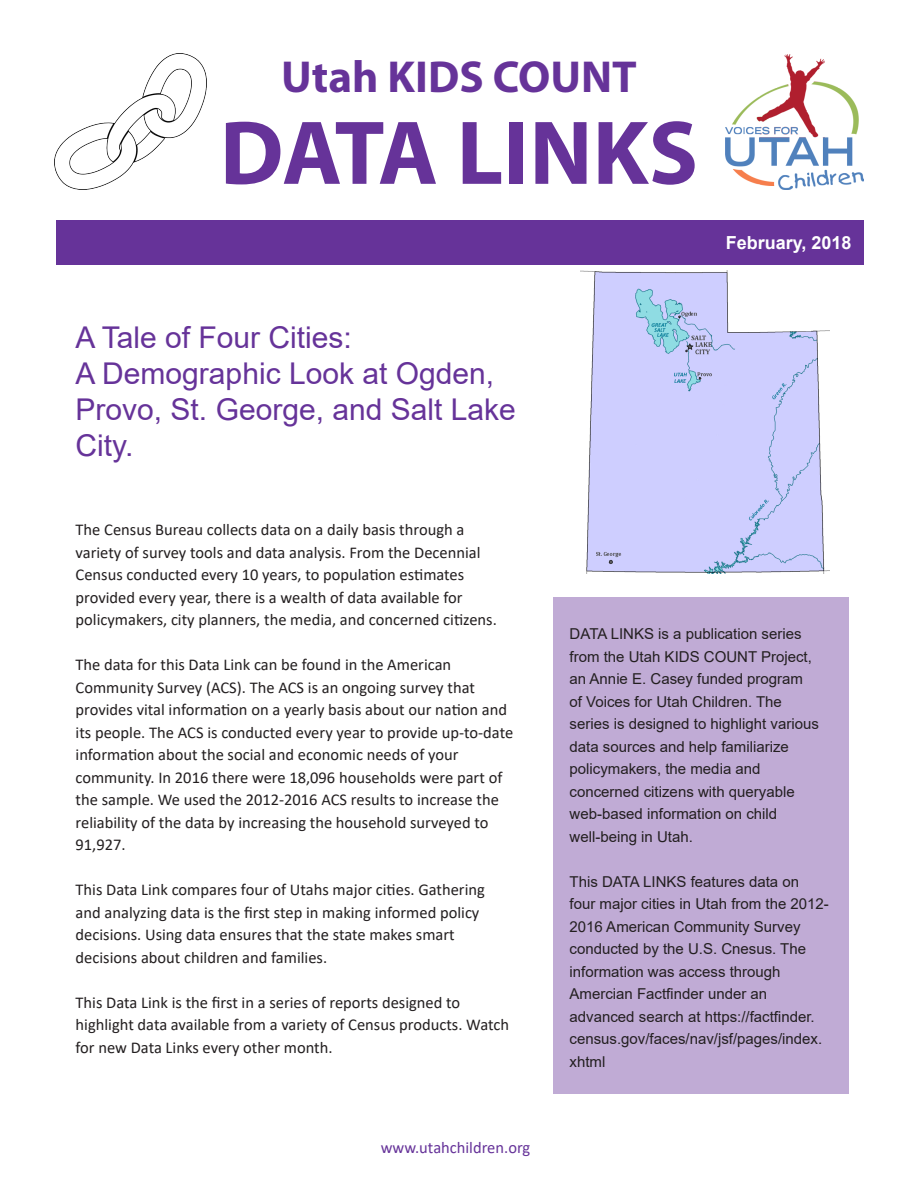
<style>
.page{position:relative;width:918px;height:1188px;background:#fff}
.page>*{position:absolute;margin:0;border:0;box-sizing:border-box;transform-origin:0 0}
.t1{font:700 91.5px "Myriad Pro";color:#639}
.t2{font:700 45px "Myriad Pro";color:#639}
.t3{font:30px/36px "Arial";color:#639}
.t4{font:700 18px "Arial";color:#fff}
.t5{font:16.5px/22.5px "Calibri";color:#231f20}
.t6{font:16.5px "Calibri";color:#639}
.t7{font:15px/22.5px "Arial";color:#231f20}
</style>
<div class="page">
<div style="left:554px;top:597px;width:295px;height:497px;background:#c0abd5"></div>
<div style="left:56px;top:220px;width:808px;height:45px;background:#639"></div>
<img style="left:726px;top:54px;width:138px;height:135px">
<img style="left:54px;top:54px;width:152px;height:135px">
<img style="left:580px;top:270px;width:249px;height:303px">
<div style="left:742px;top:295px;width:69px;height:36px;background:#fff"></div>
<p class="t2" style="left:281px;top:48px;width:357px">Utah KIDS COUNT</p>
<p class="t1" style="left:220px;top:93px;width:480px">DATA LINKS</p>
<p class="t3" style="left:76px;top:319px;width:278px">A Tale of Four Cities:</p>
<p class="t3" style="left:76px;top:355px;width:442px">A Demographic Look at Ogden,<br>Provo, St. George, and Salt Lake<br>City.</p>
<p class="t4" style="left:726px;top:230px;width:127px">February, 2018</p>
<p class="t5" style="left:76px;top:518px;width:390px">The Census Bureau collects data on a daily basis through a</p>
<p class="t5" style="left:76px;top:540px;width:406px">variety of survey tools and data analysis. From the Decennial</p>
<p class="t5" style="left:76px;top:563px;width:390px">Census conducted every 10 years, to population estimates</p>
<p class="t5" style="left:76px;top:585px;width:389px">provided every year, there is a wealth of data available for</p>
<p class="t5" style="left:76px;top:608px;width:423px">policymakers, city planners, the media, and concerned citizens.</p>
<p class="t5" style="left:76px;top:653px;width:377px">The data for this Data Link can be found in the American</p>
<p class="t5" style="left:76px;top:675px;width:401px">Community Survey (ACS). The ACS is an ongoing survey that</p>
<p class="t5" style="left:76px;top:698px;width:439px">provides vital information on a yearly basis about our nation and its people. The ACS is conducted every year to provide up-to-date</p>
<p class="t5" style="left:76px;top:743px;width:384px">information about the social and economic needs of your</p>
<p class="t5" style="left:76px;top:765px;width:428px">community. In 2016 there were 18,096 households were part of the sample. We used the 2012-2016 ACS results to increase the reliability of the data by increasing the household surveyed to 91,927.</p>
<p class="t5" style="left:76px;top:878px;width:411px">This Data Link compares four of Utahs major cities. Gathering</p>
<p class="t5" style="left:76px;top:900px;width:405px">and analyzing data is the first step in making informed policy</p>
<p class="t5" style="left:76px;top:923px;width:381px">decisions. Using data ensures that the state makes smart</p>
<p class="t5" style="left:76px;top:945px;width:253px">decisions about children and families.</p>
<p class="t5" style="left:76px;top:990px;width:386px">This Data Link is the first in a series of reports designed to</p>
<p class="t5" style="left:76px;top:1013px;width:435px">highlight data available from a variety of Census products. Watch for new Data Links every other month.</p>
<p class="t6" style="left:381px;top:1136px;width:151px">www.utahchildren.org</p>
<p class="t7" style="left:570px;top:623px;width:244px">DATA LINKS is a publication series from the Utah KIDS COUNT Project,</p>
<p class="t7" style="left:570px;top:668px;width:235px">an Annie E. Casey funded program</p>
<p class="t7" style="left:570px;top:690px;width:214px">of Voices for Utah Children. The</p>
<p class="t7" style="left:570px;top:713px;width:251px">series is designed to highlight various data sources and help familiarize</p>
<p class="t7" style="left:570px;top:758px;width:192px">policymakers, the media and</p>
<p class="t7" style="left:570px;top:780px;width:227px">concerned citizens with queryable</p>
<p class="t7" style="left:570px;top:803px;width:209px">web-based information on child</p>
<p class="t7" style="left:570px;top:825px;width:125px">well-being in Utah.</p>
<p class="t7" style="left:570px;top:870px;width:231px">This DATA LINKS features data on</p>
<p class="t7" style="left:570px;top:893px;width:261px">four major cities in Utah from the 2012- 2016 American Community Survey conducted by the U.S. Cnesus. The information was access through</p>
<p class="t7" style="left:570px;top:983px;width:199px">Amercian Factfinder under an</p>
<p class="t7" style="left:570px;top:1005px;width:254px">advanced search at https://factfinder. census.gov/faces/nav/jsf/pages/index. xhtml</p>
</div>
